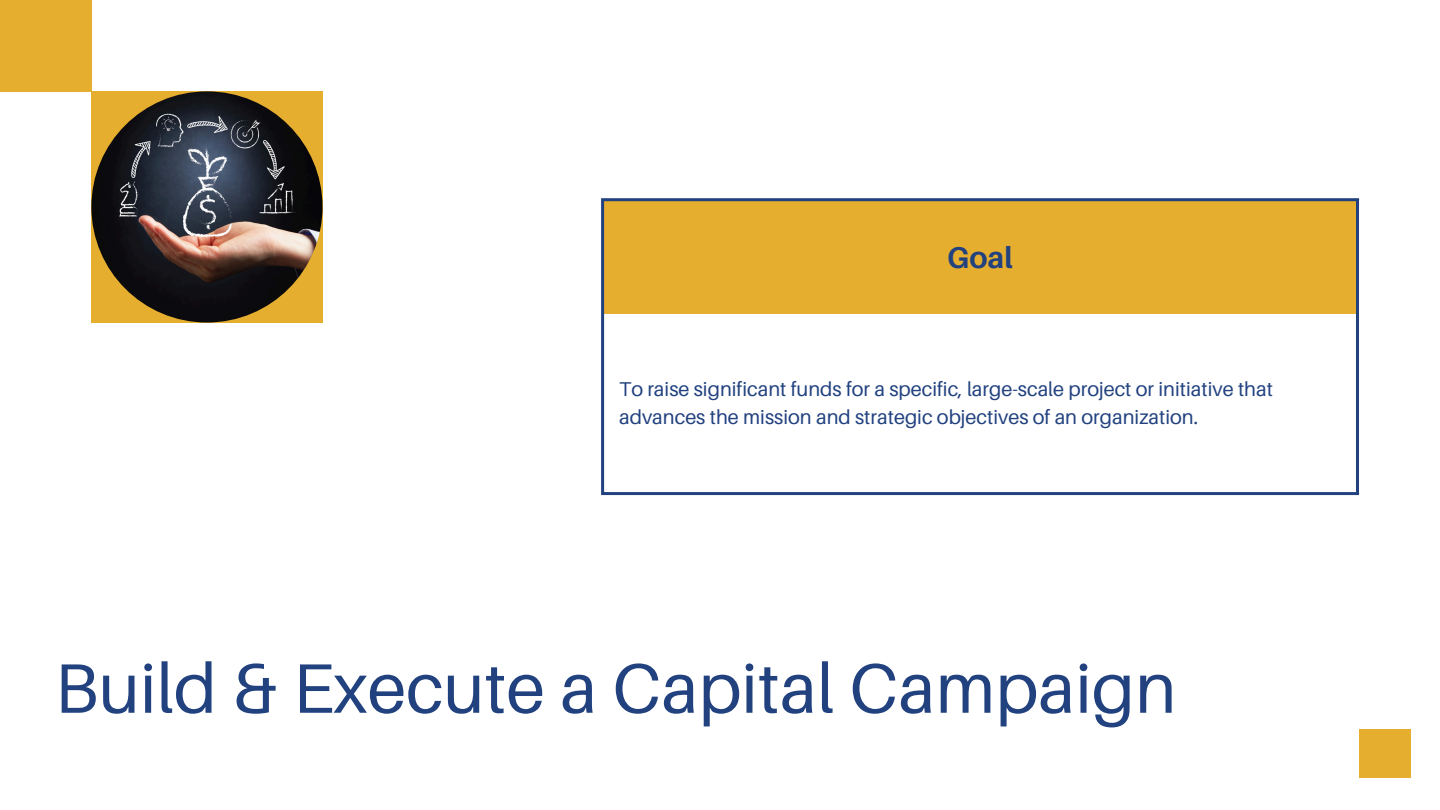
<style>
.page{position:relative;width:1440px;height:810px;background:#fff}
.page>*{position:absolute;margin:0;border:0;box-sizing:border-box;transform-origin:0 0}
.t1{font:70px "Aileron";color:#21417f}
.t2{font:700 30px "Aileron";color:#21417f}
.t3{font:20px/27.8px "Aileron";color:#21417f}
</style>
<div class="page">
<div style="left:602px;top:200px;width:756px;height:114px;background:#e6ae2f"></div>
<hr style="left:601px;top:201px;width:3px;height:291px;background:#21417f">
<hr style="left:1356px;top:201px;width:3px;height:291px;background:#21417f">
<hr style="left:601px;top:198px;width:758px;height:3px;background:#21417f">
<hr style="left:601px;top:492px;width:758px;height:3px;background:#21417f">
<div style="left:91px;top:91px;width:232px;height:232px;background:#e6ae2f"></div>
<div style="left:0;top:0;width:91px;height:91px;background:#e6ae2f"></div>
<div style="left:1359px;top:729px;width:52px;height:49px;background:#e6ae2f"></div>
<img style="left:91px;top:91px;width:232px;height:232px;border-radius:50%">
<p class="t2" style="left:947px;top:239px;width:67px">Goal</p>
<p class="t3" style="left:619px;top:374px;width:655px">To raise significant funds for a specific, large-scale project or initiative that advances the mission and strategic objectives of an organization.</p>
<h1 class="t1" style="left:55px;top:645px;width:1123px">Build &amp; Execute a Capital Campaign</h1>
</div>
